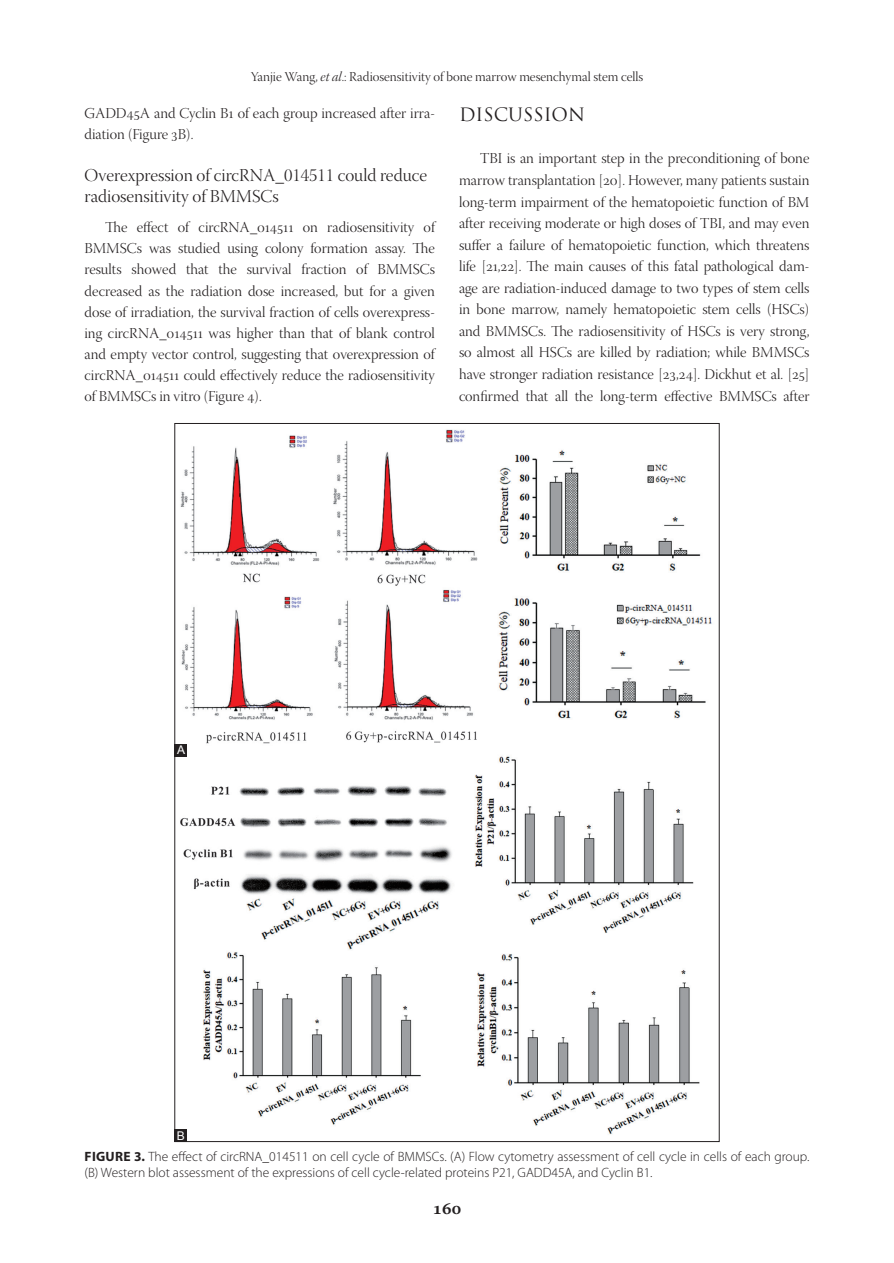
<style>
.page{position:relative;width:894px;height:1263px;background:#fff}
.page>*{position:absolute;margin:0;border:0;box-sizing:border-box;transform-origin:0 0}
.t1{font:18px/21px "Warnock Pro Light Disp";color:#231f20}
.t2{font:18px "Trajan Pro";color:#231f20}
.t3{font:600 18px "Warnock Pro";color:#231f20}
.TX{font:15px/21.6px "Warnock Pro Light Disp";color:#231f20;text-align:justify}
.FGC{font:300 13.5px/16.2px "Myriad Pro";color:#231f20}
.t4{font:13.5px "Warnock Pro Light Disp";color:#231f20}
.LABEL{font:12px "Arial";color:#fff}
.s1{font-family:"Warnock Pro Light It Disp"}
.s2{font-weight:700}
</style>
<div class="page">
<img style="left:180px;top:429px;width:532px;height:706px">
<div style="left:174px;top:1129px;width:13px;height:12px;background:#231f20"></div>
<div style="left:174px;top:744px;width:13px;height:13px;background:#231f20"></div>
<p class="t4" style="left:251px;top:70px;width:393px">Yanjie Wang, <span class="s1">et al</span>.: Radiosensitivity of bone marrow mesenchymal stem cells</p>
<p class="TX" style="left:84px;top:104px;width:352px;line-height:21px">GADD45A and Cyclin B1 of each group increased after irra&shy;diation (Figure 3B).</p>
<h2 class="t1" style="left:84px;top:167px;width:344px">Overexpression of circRNA_014511 could reduce radiosensitivity of BMMSCs</h2>
<p class="TX" style="left:84px;top:218px;width:352px;line-height:21px;text-indent:21px">The effect of circRNA_014511 on radiosensitivity of BMMSCs was studied using colony formation assay. The results showed that the survival fraction of BMMSCs decreased as the radiation dose increased, but for a given dose of irradiation, the survival fraction of cells overexpress&shy;ing circRNA_014511 was higher than that of blank control and empty vector control, suggesting that overexpression of circRNA_014511 could effectively reduce the radiosensitivity of BMMSCs in vitro (Figure 4).</p>
<h1 class="t2" style="left:459px;top:103px;width:128px">DISCUSSION</h1>
<p class="TX" style="left:459px;top:149px;width:352px;text-indent:21px">TBI is an important step in the preconditioning of bone marrow transplantation [20]. However, many patients sustain long-term impairment of the hematopoietic function of BM after receiving moderate or high doses of TBI, and may even suffer a failure of hematopoietic function, which threatens life [21,22]. The main causes of this fatal pathological dam&shy;age are radiation-induced damage to two types of stem cells in bone marrow, namely hematopoietic stem cells (HSCs) and BMMSCs. The radiosensitivity of HSCs is very strong, so almost all HSCs are killed by radiation; while BMMSCs have stronger radiation resistance [23,24]. Dickhut et al. [25] confirmed that all the long-term effective BMMSCs after</p>
<p class="LABEL" style="left:177px;top:742px;width:10px">A</p>
<p class="LABEL" style="left:177px;top:1127px;width:10px">B</p>
<p class="FGC" style="left:84px;top:1148px;width:726px"><span class="s2">FIGURE 3.</span> The effect of circRNA_014511 on cell cycle of BMMSCs. (A) Flow cytometry assessment of cell cycle in cells of each group. (B) Western blot assessment of the expressions of cell cycle-related proteins P21, GADD45A, and Cyclin B1.</p>
<p class="t3" style="left:432px;top:1197px;width:30px">160</p>
</div>
